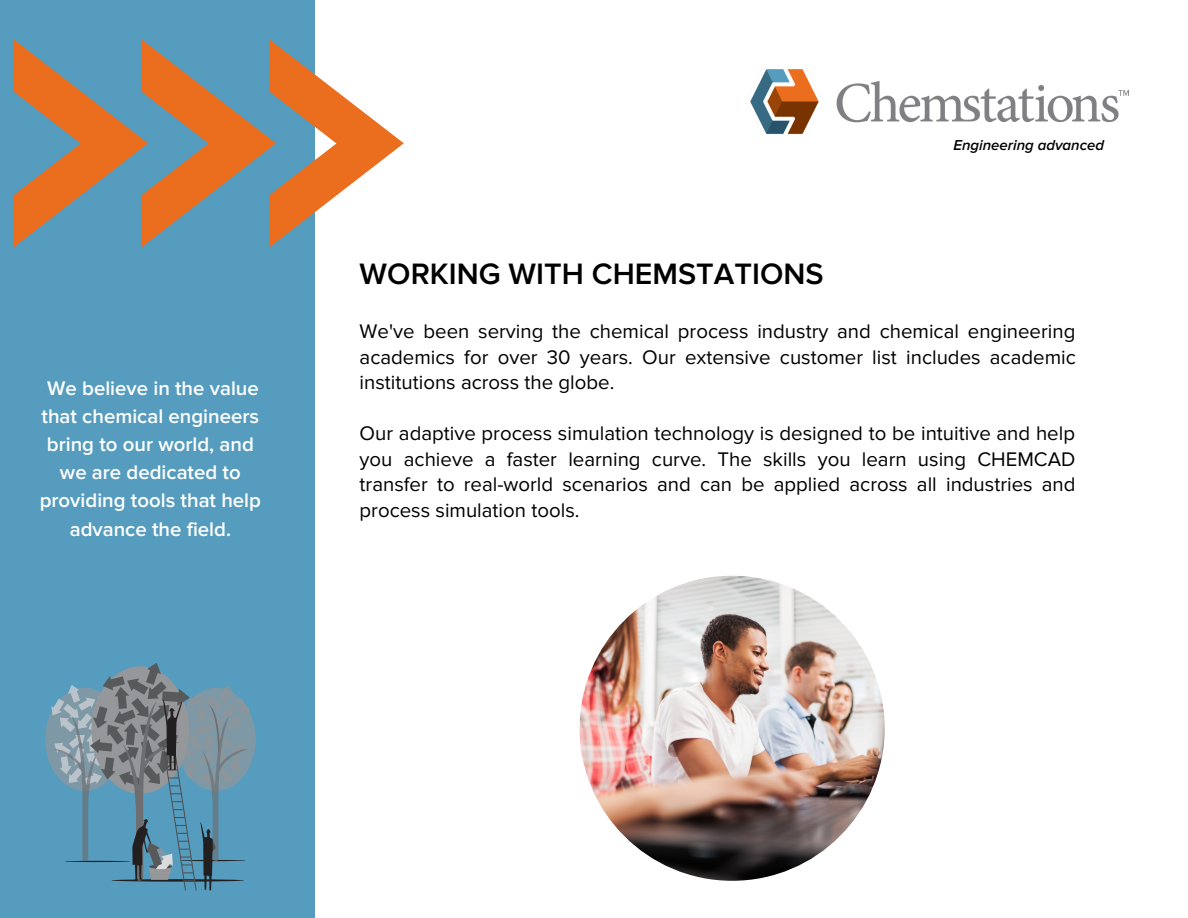
<style>
.page{position:relative;width:1188px;height:918px;background:#fff}
.page>*{position:absolute;margin:0;border:0;box-sizing:border-box;transform-origin:0 0}
.t1{font:600 30.6px "Proxima Nova";color:#000}
.t2{font:20.4px/25.5px "Proxima Nova";color:#000;text-align:justify}
.t3{font:600 20.4px/28px "Proxima Nova";color:#fffffe;text-align:center}
.t4{font:italic 600 15px "Proxima Nova";color:#000}
</style>
<div class="page">
<div style="left:0;top:0;width:314px;height:918px;background:#559cbe"></div>
<div style="left:45px;top:688px;width:79px;height:103px;background:#95979a;border-radius:50%;opacity:.66"></div>
<div style="left:177px;top:688px;width:79px;height:103px;background:#95979a;border-radius:50%;opacity:.66"></div>
<svg style="left:51px;top:663px;width:199px;height:228px"></svg>
<img style="left:748px;top:69px;width:380px;height:66px">
<img style="left:580px;top:576px;width:305px;height:305px;border-radius:50%">
<svg style="left:14px;top:39px;width:390px;height:208px"></svg>
<p class="t3" style="left:40px;top:375px;width:223px">We believe in the value that chemical engineers bring to our world, and we are dedicated to providing tools that help advance the field.</p>
<h1 class="t1" style="left:360px;top:256px;width:466px">WORKING WITH CHEMSTATIONS</h1>
<p class="t4" style="left:953px;top:137px;width:152px">Engineering advanced</p>
<p class="t2" style="left:360px;top:319px;width:718px">We've been serving the chemical process industry and chemical engineering academics for over 30 years. Our extensive customer list includes academic institutions across the globe.</p>
<p class="t2" style="left:360px;top:421px;width:717px">Our adaptive process simulation technology is designed to be intuitive and help you achieve a faster learning curve. The skills you learn using CHEMCAD transfer to real-world scenarios and can be applied across all industries and process simulation tools.</p>
</div>
